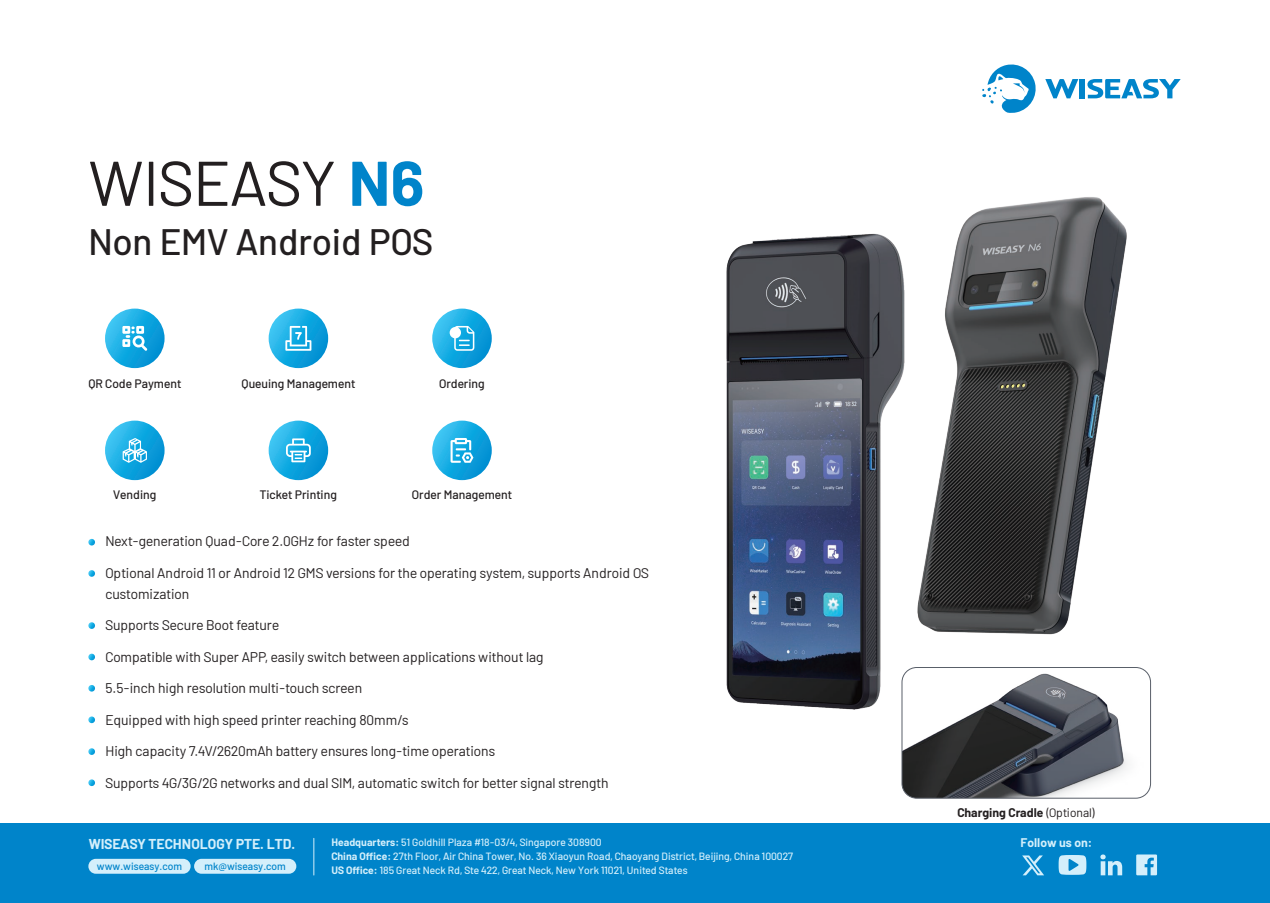
<style>
.page{position:relative;width:1270px;height:903px;background:#fff}
.page>*{position:absolute;margin:0;border:0;box-sizing:border-box;transform-origin:0 0}
.t1{font:63px "Barlow";color:#231f20}
.t2{font:500 36.75px "Barlow";color:#231f20}
.t3{font:14px/21px "Barlow";color:#231f20}
.t4{font:700 14px "Barlow";color:#d4effb}
.t5{font:500 12.25px "Barlow";color:#231f20}
.t6{font:700 12.25px "Barlow";color:#231f20}
.t7{font:700 12.25px "Barlow";color:#d4effb}
.t8{font:500 10.5px/14px "Barlow";color:#d4effb}
.t9{font:500 10.5px "Barlow";color:#0084ca}
.s1{font-weight:700;color:#0084ca}
.s2{font-weight:700}
.s3{font-weight:400}
</style>
<div class="page">
<div style="left:0;top:824px;width:1270px;height:79px;background:#0084ca"></div>
<div style="left:88px;top:859px;width:103px;height:15px;background:#d4effb;border-radius:7px"></div>
<div style="left:194px;top:859px;width:102px;height:15px;background:#d4effb;border-radius:7px"></div>
<hr style="left:314px;top:838px;width:1px;height:37px;background:#d4effb">
<svg style="left:1100px;top:854px;width:22px;height:21px"></svg>
<svg style="left:1136px;top:854px;width:21px;height:21px"></svg>
<svg style="left:1059px;top:855px;width:27px;height:20px"></svg>
<svg style="left:1022px;top:855px;width:22px;height:20px"></svg>
<svg style="left:88px;top:539px;width:7px;height:6px"></svg>
<svg style="left:88px;top:570px;width:7px;height:7px"></svg>
<svg style="left:88px;top:622px;width:7px;height:7px"></svg>
<svg style="left:88px;top:654px;width:7px;height:6px"></svg>
<svg style="left:88px;top:685px;width:7px;height:6px"></svg>
<svg style="left:88px;top:716px;width:7px;height:7px"></svg>
<svg style="left:88px;top:748px;width:7px;height:7px"></svg>
<svg style="left:88px;top:779px;width:7px;height:7px"></svg>
<img style="left:902px;top:751px;width:249px;height:47px">
<svg style="left:105px;top:309px;width:60px;height:59px;background:#1ba9e1"></svg>
<svg style="left:269px;top:309px;width:59px;height:59px;background:#18a8e1"></svg>
<svg style="left:432px;top:309px;width:60px;height:59px;background:#1baae2"></svg>
<svg style="left:105px;top:421px;width:60px;height:59px;background:#1baae1"></svg>
<svg style="left:269px;top:421px;width:59px;height:59px;background:#18a8e1"></svg>
<svg style="left:432px;top:421px;width:60px;height:59px;background:#1baae1"></svg>
<svg style="left:122px;top:326px;width:25px;height:25px"></svg>
<svg style="left:285px;top:326px;width:26px;height:25px"></svg>
<svg style="left:123px;top:438px;width:24px;height:25px"></svg>
<svg style="left:451px;top:438px;width:22px;height:25px"></svg>
<svg style="left:286px;top:438px;width:25px;height:24px"></svg>
<svg style="left:450px;top:326px;width:24px;height:25px"></svg>
<img style="left:726px;top:197px;width:426px;height:554px">
<svg style="left:982px;top:64px;width:54px;height:49px"></svg>
<div style="left:1079px;top:79px;width:6px;height:19px;background:#0084ca"></div>
<svg style="left:1045px;top:79px;width:33px;height:19px"></svg>
<svg style="left:1087px;top:79px;width:94px;height:19px"></svg>
<h1 class="t1" style="left:88px;top:138px;width:337px">WISEASY <span class="s1">N6</span></h1>
<h2 class="t2" style="left:88px;top:215px;width:346px">Non EMV Android POS</h2>
<p class="t5" style="left:88px;top:375px;width:94px">QR Code Payment</p>
<p class="t5" style="left:242px;top:375px;width:115px">Queuing Management</p>
<p class="t5" style="left:439px;top:375px;width:47px">Ordering</p>
<p class="t5" style="left:113px;top:485px;width:45px">Vending</p>
<p class="t5" style="left:260px;top:485px;width:79px">Ticket Printing</p>
<p class="t5" style="left:412px;top:485px;width:102px">Order Management</p>
<p class="t3" style="left:105px;top:530px;width:306px">Next-generation Quad-Core 2.0GHz for faster speed</p>
<p class="t3" style="left:105px;top:561px;width:545px">Optional Android 11 or Android 12 GMS versions for the operating system, supports Android OS customization</p>
<p class="t3" style="left:105px;top:614px;width:175px">Supports Secure Boot feature</p>
<p class="t3" style="left:105px;top:645px;width:440px">Compatible with Super APP, easily switch between applications without lag</p>
<p class="t3" style="left:105px;top:677px;width:258px">5.5-inch high resolution multi-touch screen</p>
<p class="t3" style="left:105px;top:708px;width:305px">Equipped with high speed printer reaching 80mm/s</p>
<p class="t3" style="left:105px;top:740px;width:391px">High capacity 7.4V/2620mAh battery ensures long-time operations</p>
<p class="t3" style="left:105px;top:771px;width:505px">Supports 4G/3G/2G networks and dual SIM, automatic switch for better signal strength</p>
<p class="t4" style="left:89px;top:833px;width:208px">WISEASY TECHNOLOGY PTE. LTD.</p>
<p class="t9" style="left:97px;top:858px;width:87px">www.wiseasy.com</p>
<p class="t9" style="left:205px;top:858px;width:83px">mk@wiseasy.com</p>
<p class="t8" style="left:331px;top:834px;width:463px"><span class="s2">Headquarters:</span> 51 Goldhill Plaza #18-03/4, Singapore 308900<br><span class="s2">China Office:</span> 27th Floor, Air China Tower, No. 36 Xiaoyun Road, Chaoyang District, Beijing, China 100027<br><span class="s2">US Office:</span> 185 Great Neck Rd, Ste 422, Great Neck, New York 11021, United States</p>
<p class="t6" style="left:957px;top:803px;width:139px">Charging Cradle <span class="s3">(Optional)</span></p>
<p class="t7" style="left:1020px;top:834px;width:73px">Follow us on:</p>
</div>
